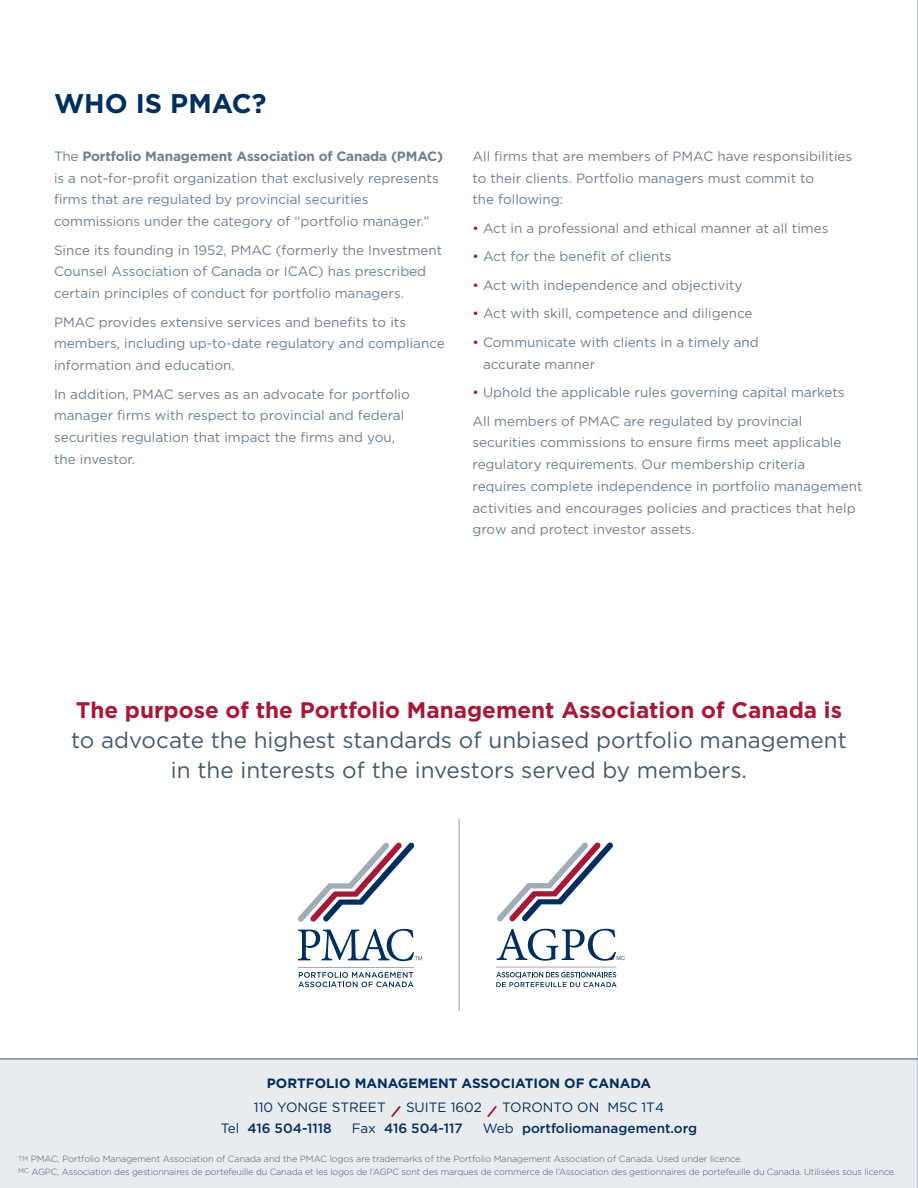
<style>
.page{position:relative;width:918px;height:1188px;background:#fff}
.page>*{position:absolute;margin:0;border:0;box-sizing:border-box;transform-origin:0 0}
.t1{font:700 27px "Gotham";color:#002e5e}
.t2{font:22.5px/30px "Gotham";color:#435b6d;text-align:center}
.t3{font:700 22.5px "Gotham";color:#a61836}
.t4{font:13.5px/21.8px "Gotham";color:#6e8090}
.t5{font:500 13.5px "Gotham";color:#002e5e}
.t6{font:700 13.5px "Gotham";color:#002e5e}
.t7{font:13.5px "Gotham";color:#002e5e}
.t8{font:300 9px/12.9px "Gotham";letter-spacing:-.015em;color:#435b6d}
.t9{font:5.55px "Helvetica";color:#435b6d}
.s1{font-weight:700}
.s2{color:#a61836}
.s3{font-weight:400}
</style>
<div class="page">
<div style="left:0;top:1059px;width:918px;height:129px;background:#e8ecef"></div>
<svg style="left:391px;top:1106px;width:10px;height:11px"></svg>
<svg style="left:487px;top:1106px;width:10px;height:11px"></svg>
<hr style="left:917px;top:0;width:1px;height:1188px;background:#909dab">
<hr style="left:0;top:1059px;width:918px;height:1px;background:#435b6d">
<hr style="left:459px;top:819px;width:1px;height:192px;background:#909dab">
<svg style="left:497px;top:929px;width:119px;height:32px"></svg>
<hr style="left:496px;top:967px;width:120px;height:1px;background:#a2acb9">
<svg style="left:496px;top:972px;width:121px;height:15px"></svg>
<svg style="left:497px;top:843px;width:116px;height:78px"></svg>
<svg style="left:298px;top:843px;width:116px;height:79px"></svg>
<hr style="left:298px;top:967px;width:116px;height:1px;background:#a2acb9">
<svg style="left:298px;top:972px;width:116px;height:15px"></svg>
<svg style="left:298px;top:929px;width:124px;height:32px"></svg>
<h1 class="t1" style="left:54px;top:85px;width:214px">Who is PMAC?</h1>
<p class="t4" style="left:54px;top:145px;width:391px">The <span class="s1">Portfolio Management Association of Canada (PMAC) </span>is a not-for-profit organization that exclusively represents firms that are regulated by provincial securities commissions under the category of “portfolio manager.”</p>
<p class="t4" style="left:54px;top:239px;width:390px">Since its founding in 1952, PMAC (formerly the Investment<br>Counsel Association of Canada or ICAC) has prescribed certain principles of conduct for portfolio managers.</p>
<p class="t4" style="left:54px;top:311px;width:392px">PMAC provides extensive services and benefits to its members, including up-to-date regulatory and compliance information and education.</p>
<p class="t4" style="left:54px;top:383px;width:357px">In addition, PMAC serves as an advocate for portfolio manager firms with respect to provincial and federal securities regulation that impact the firms and you, the investor.</p>
<p class="t4" style="left:472px;top:145px;width:381px">All firms that are members of PMAC have responsibilities to their clients. Portfolio managers must commit to<br>the following:</p>
<p class="t4" style="left:472px;top:217px;width:357px"><span class="s2">•</span> Act in a professional and ethical manner at all times</p>
<p class="t4" style="left:472px;top:245px;width:201px"><span class="s2">•</span> Act for the benefit of clients</p>
<p class="t4" style="left:472px;top:274px;width:271px"><span class="s2">•</span> Act with independence and objectivity</p>
<p class="t4" style="left:472px;top:302px;width:282px"><span class="s2">•</span> Act with skill, competence and diligence</p>
<p class="t4" style="left:483px;top:331px;width:277px;text-indent:-11px"><span class="s2">•</span> Communicate with clients in a timely and accurate manner</p>
<p class="t4" style="left:472px;top:378px;width:374px;line-height:28.5px"><span class="s2">•</span> Uphold the applicable rules governing capital markets<br>All members of PMAC are regulated by provincial</p>
<p class="t4" style="left:472px;top:431px;width:391px">securities commissions to ensure firms meet applicable regulatory requirements. Our membership criteria requires complete independence in portfolio management activities and encourages policies and practices that help grow and protect investor assets.</p>
<h2 class="t3" style="left:76px;top:695px;width:768px">The purpose of the Portfolio Management Association of Canada is</h2>
<h2 class="t2" style="left:71px;top:725px;width:777px">to advocate the highest standards of unbiased portfolio management in the interests of the investors served by members.</h2>
<p class="t9" style="left:616px;top:954px;width:10px">MC</p>
<p class="t6" style="left:267px;top:1074px;width:386px">PORTFOLIO MANAGEMENT ASSOCIATION OF CANADA</p>
<p class="t7" style="left:254px;top:1099px;width:133px">110 YONGE STREET</p>
<p class="t7" style="left:406px;top:1099px;width:77px">SUITE 1602</p>
<p class="t7" style="left:502px;top:1099px;width:163px">TORONTO ON M5C 1T4</p>
<p class="t5" style="left:221px;top:1120px;width:112px"><span class="s3">Tel</span> 416 504-1118</p>
<p class="t5" style="left:352px;top:1120px;width:112px"><span class="s3">Fax</span> 416 504-117</p>
<p class="t5" style="left:483px;top:1120px;width:216px"><span class="s3">Web</span> portfoliomanagement.org</p>
<p class="t8" style="left:18px;top:1152px;width:880px"><sup>TM</sup> PMAC, Portfolio Management Association of Canada and the PMAC logos are trademarks of the Portfolio Management Association of Canada. Used under licence.<br><sup>MC</sup> AGPC, Association des gestionnaires de portefeuille du Canada et les logos de l’AGPC sont des marques de commerce de l’Association des gestionnaires de portefeuille du Canada. Utilisées sous licence.</p>
</div>
